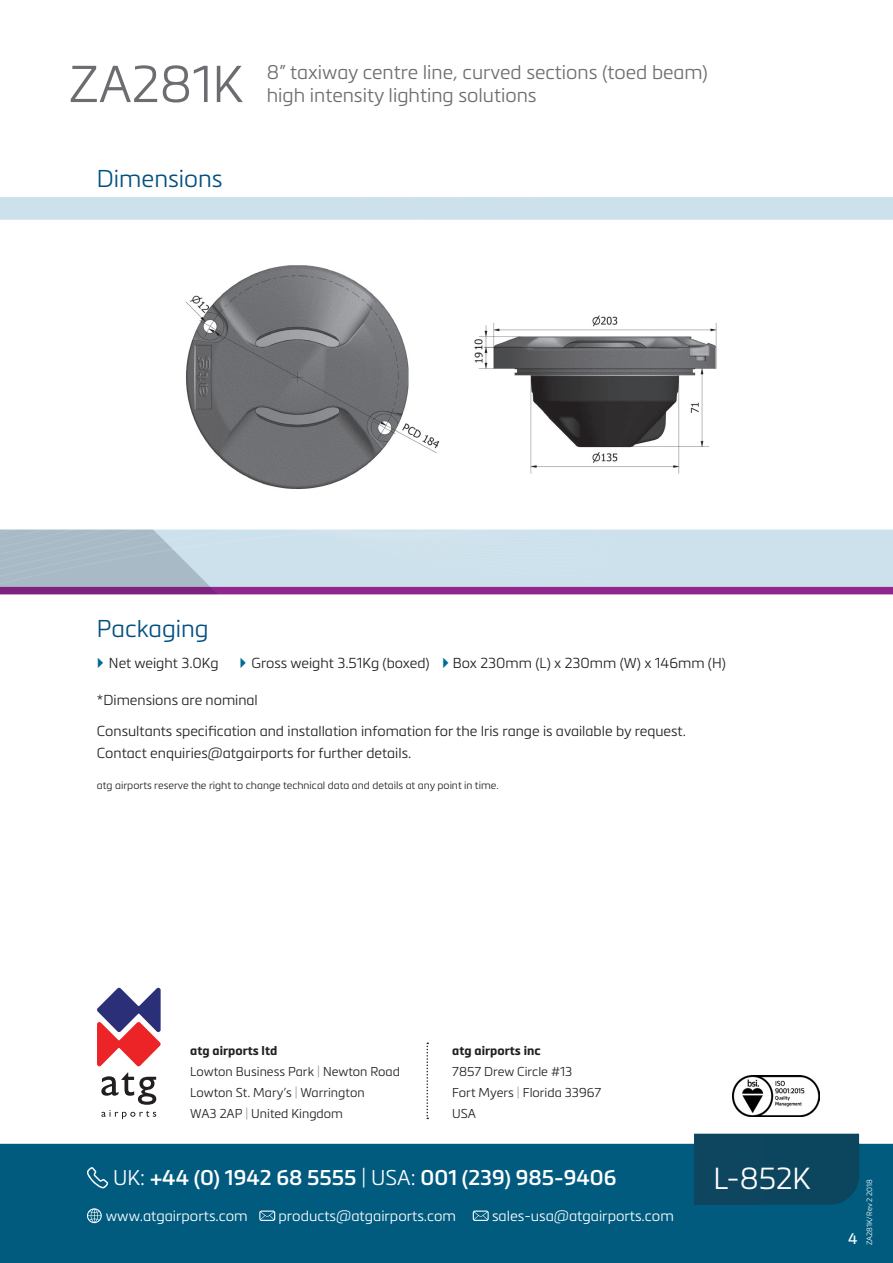
<style>
.page{position:relative;width:893px;height:1263px;background:#fff}
.page>*{position:absolute;margin:0;border:0;box-sizing:border-box;transform-origin:0 0}
.t1{font:300 51px "Metronic Pro";color:#6c6d70}
.t2{font:300 30px "Metronic Pro";color:#fff}
.t3{font:300 24px "Metronic Pro";color:#01507f}
.t4{font:600 21px "Metronic Pro";color:#fff}
.t5{font:300 19.5px "Metronic Pro";color:#6c6d70}
.t6{font:15px "Metronic Pro";color:#fff}
.t7{font:300 14.55px "Metronic Pro";color:#fff}
.t8{font:300 14.25px/22.5px "Metronic Pro";color:#231f20}
.t9{font:300 12.75px "Metronic Pro";color:#231f20}
.t10{font:700 12.75px "Metronic Pro";color:#231f20}
.t11{font:300 10.5px "Metronic Pro";color:#231f20}
.t12{font:300 7.5px "Metronic Pro";color:#fff}
.s1{color:#919396}
.s2{font-weight:300}
</style>
<div class="page">
<img style="left:0;top:197px;width:893px;height:398px">
<img style="left:0;top:1117px;width:893px;height:146px">
<svg style="left:97px;top:988px;width:64px;height:78px"></svg>
<svg style="left:101px;top:1072px;width:55px;height:47px"></svg>
<svg style="left:87px;top:1208px;width:15px;height:15px"></svg>
<svg style="left:259px;top:1210px;width:16px;height:11px"></svg>
<svg style="left:473px;top:1210px;width:16px;height:11px"></svg>
<svg style="left:87px;top:1167px;width:21px;height:21px"></svg>
<svg style="left:426px;top:1042px;width:2px;height:77px"></svg>
<img style="left:732px;top:1075px;width:88px;height:41px">
<svg style="left:762px;top:304px;width:9px;height:4px"></svg>
<img style="left:174px;top:241px;width:564px;height:250px">
<p class="t1" style="left:69px;top:50px;width:176px">ZA281K</p>
<p class="t5" style="left:267px;top:59px;width:442px">8” taxiway centre line, curved sections (toed beam)</p>
<p class="t5" style="left:267px;top:81px;width:271px">high intensity lighting solutions</p>
<p class="t3" style="left:97px;top:162px;width:127px">Dimensions</p>
<p class="t3" style="left:97px;top:613px;width:113px">Packaging</p>
<p class="t8" style="left:109px;top:651px;width:111px">Net weight 3.0Kg</p>
<p class="t8" style="left:251px;top:651px;width:180px">Gross weight 3.51Kg (boxed)</p>
<p class="t8" style="left:453px;top:651px;width:275px">Box 230mm (L) x 230mm (W) x 146mm (H)</p>
<p class="t8" style="left:97px;top:688px;width:162px">*Dimensions are nominal</p>
<p class="t8" style="left:97px;top:719px;width:590px">Consultants specification and installation infomation for the Iris range is available by request.<br>Contact enquiries@atgairports for further details.</p>
<p class="t11" style="left:97px;top:778px;width:403px">atg airports reserve the right to change technical data and details at any point in time.</p>
<p class="t10" style="left:190px;top:1043px;width:89px">atg airports ltd</p>
<p class="t9" style="left:190px;top:1063px;width:211px">Lowton Business Park <span class="s1">|</span> Newton Road</p>
<p class="t9" style="left:190px;top:1084px;width:176px">Lowton St. Mary’s <span class="s1">|</span> Warrington</p>
<p class="t9" style="left:190px;top:1105px;width:154px">WA3 2AP <span class="s1">|</span> United Kingdom</p>
<p class="t10" style="left:452px;top:1043px;width:90px">atg airports inc</p>
<p class="t9" style="left:452px;top:1063px;width:121px">7857 Drew Circle #13</p>
<p class="t9" style="left:452px;top:1084px;width:150px">Fort Myers <span class="s1">|</span> Florida 33967</p>
<p class="t9" style="left:452px;top:1105px;width:25px">USA</p>
<p class="t4" style="left:113px;top:1165px;width:505px"><span class="s2">UK:</span> +44 (0) 1942 68 5555 <span class="s2">| USA:</span> 001 (239) 985-9406</p>
<p class="t7" style="left:106px;top:1206px;width:143px">www.atgairports.com</p>
<p class="t7" style="left:279px;top:1206px;width:179px">products@atgairports.com</p>
<p class="t7" style="left:492px;top:1206px;width:183px">sales-usa@atgairports.com</p>
<p class="t2" style="left:713px;top:1158px;width:99px">L-852K</p>
<p class="t6" style="left:848px;top:1228px;width:11px">4</p>
<p class="t12" style="left:864px;top:1245px;width:67px;rotate:-90deg">ZA281K/Rev 2 2018</p>
</div>
